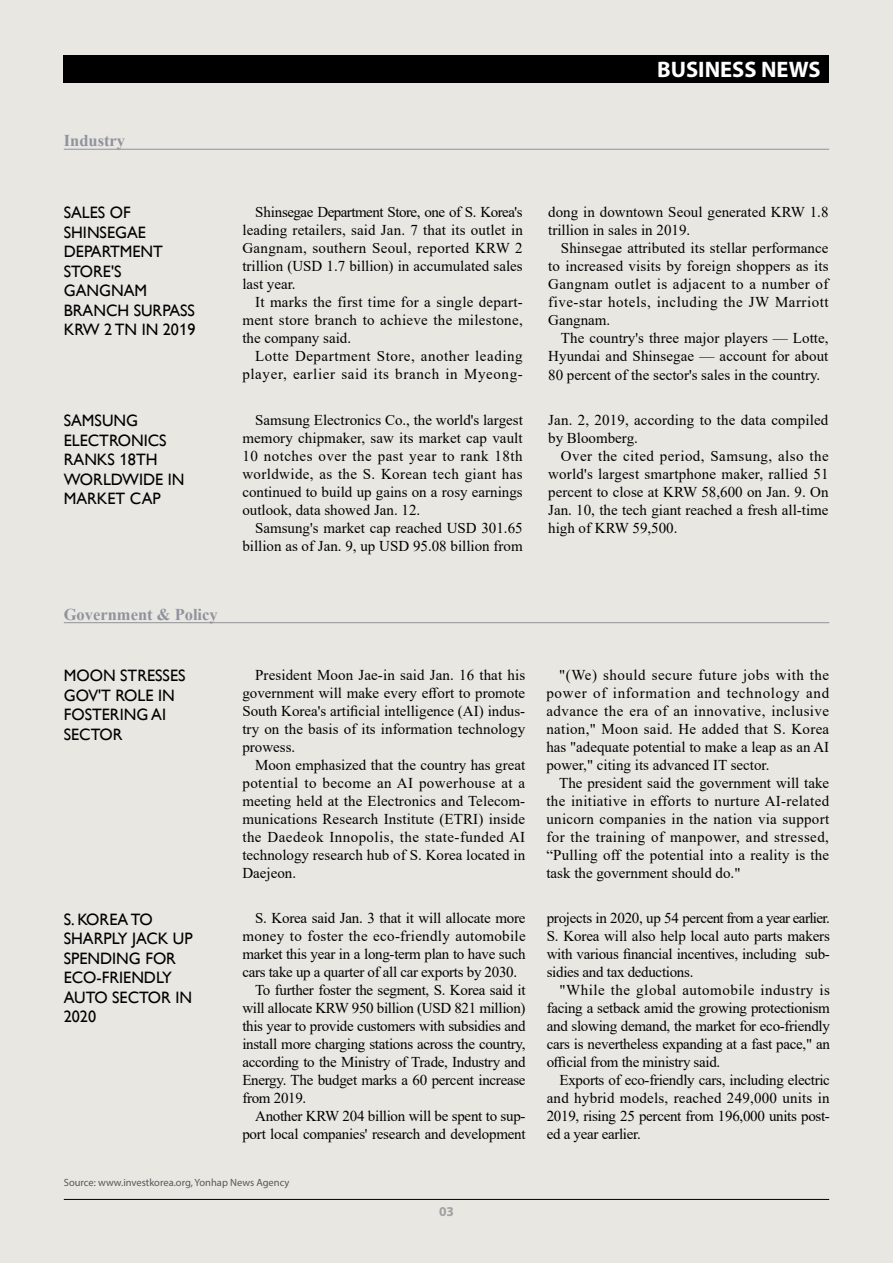
<style>
.page{position:relative;width:893px;height:1263px;background:#e9e7e2}
.page>*{position:absolute;margin:0;border:0;box-sizing:border-box;transform-origin:0 0}
.t1{font:700 22.5px "Myriad Pro";color:#fff}
.t2{font:16.5px/19.5px "Gill Sans";color:#000}
.t3{font:700 16.5px "Times New Roman";color:#90929e}
.t4{font:15px/18px "Times New Roman";color:#000;text-align:justify}
.t5{font:15px "Times New Roman";letter-spacing:-.02em;color:#000}
.t6{font:15px/18px "Times New Roman";letter-spacing:.035em;color:#000;text-align:right}
.t7{font:15px "Times New Roman";letter-spacing:.02em;color:#000}
.t8{font:700 13.5px "Myriad Pro";color:#9fa0a0}
.t9{font:10.5px "Myriad Pro";color:#595757}
.s1{font-family:"Trebuchet MS"}
</style>
<div class="page">
<hr style="left:64px;top:622px;width:765px;height:1px;background:#90929e">
<hr style="left:64px;top:149px;width:765px;height:1px;background:#90929e">
<div style="left:64px;top:55px;width:765px;height:28px;background:#000"></div>
<hr style="left:64px;top:1199px;width:765px;height:1px;background:#000">
<h1 class="t1" style="left:657px;top:54px;width:165px">BUSINESS NEWS</h1>
<p class="t3" style="left:64px;top:129px;width:63px">Industry</p>
<p class="t2" style="left:64px;top:203px;width:133px">SALES OF<br>SHINSEGAE<br>DEPARTMENT<br>STORE'S<br>GANGNAM<br>BRANCH SURPASS<br>KRW 2 TN IN 20<span class="s1">1</span>9</p>
<p class="t2" style="left:64px;top:411px;width:122px">SAMSUNG<br>ELECTRONICS<br>RANKS <span class="s1">1</span>8TH<br>WORLDWIDE IN<br>MARKET CAP</p>
<p class="t4" style="left:242px;top:202px;width:282px;text-indent:13px">Shinsegae Department Store, one of S. Korea's leading retailers, said Jan. 7 that its outlet in Gangnam, southern Seoul, reported KRW 2 trillion (USD 1.7 billion) in accumulated sales last year.</p>
<p class="t4" style="left:242px;top:292px;width:282px;text-indent:13px">It marks the first time for a single depart&shy;ment store branch to achieve the milestone, the company said.</p>
<p class="t6" style="left:242px;top:346px;width:282px">Lotte Department Store, another leading player, earlier said its branch in Myeong-</p>
<p class="t4" style="left:242px;top:410px;width:282px;text-indent:13px">Samsung Electronics Co., the world's largest memory chipmaker, saw its market cap vault 10 notches over the past year to rank 18th worldwide, as the S. Korean tech giant has continued to build up gains on a rosy earnings outlook, data showed Jan. 12.</p>
<p class="t4" style="left:242px;top:518px;width:282px;text-align:right">Samsung's market cap reached USD 301.65 billion as of Jan. 9, up USD 95.08 billion from</p>
<p class="t4" style="left:548px;top:202px;width:282px">dong in downtown Seoul generated KRW 1.8 trillion in sales in 2019.</p>
<p class="t4" style="left:548px;top:238px;width:282px;text-indent:13px">Shinsegae attributed its stellar performance to increased visits by foreign shoppers as its Gangnam outlet is adjacent to a number of five-star hotels, including the JW Marriott Gangnam.</p>
<p class="t4" style="left:548px;top:328px;width:282px;line-height:18.8px;text-indent:13px">The country's three major players — Lotte, Hyundai and Shinsegae — account for about 80 percent of the sector's sales in the country.</p>
<p class="t4" style="left:548px;top:410px;width:282px">Jan. 2, 2019, according to the data compiled by Bloomberg.</p>
<p class="t4" style="left:548px;top:446px;width:282px;text-indent:13px">Over the cited period, Samsung, also the world's largest smartphone maker, rallied 51 percent to close at KRW 58,600 on Jan. 9. On Jan. 10, the tech giant reached a fresh all-time high of KRW 59,500.</p>
<p class="t3" style="left:64px;top:602px;width:155px">Government &amp; Policy</p>
<p class="t2" style="left:64px;top:666px;width:123px">MOON STRESSES<br>GOV'T ROLE IN<br>FOSTERING AI<br>SECTOR</p>
<p class="t2" style="left:64px;top:910px;width:130px">S. KOREA TO<br>SHARPLY JACK UP<br>SPENDING FOR<br>ECO-FRIENDLY<br>AUTO SECTOR IN<br>2020</p>
<p class="t4" style="left:242px;top:665px;width:284px;text-indent:13px">President Moon Jae-in said Jan. 16 that his government will make every effort to promote South Korea's artificial intelligence (AI) indus&shy;try on the basis of its information technology prowess.</p>
<p class="t4" style="left:242px;top:755px;width:284px;text-indent:13px">Moon emphasized that the country has great potential to become an AI powerhouse at a meeting held at the Electronics and Telecom&shy;munications Research Institute (ETRI) inside the Daedeok Innopolis, the state-funded AI technology research hub of S. Korea located in Daejeon.</p>
<p class="t4" style="left:255px;top:909px;width:272px">S. Korea said Jan. 3 that it will allocate more</p>
<p class="t7" style="left:242px;top:926px;width:285px">money to foster the eco-friendly automobile</p>
<p class="t5" style="left:242px;top:944px;width:285px">market this year in a long-term plan to have such</p>
<p class="t5" style="left:242px;top:962px;width:276px">cars take up a quarter of all car exports by 2030.</p>
<p class="t5" style="left:255px;top:980px;width:272px">To further foster the segment, S. Korea said it</p>
<p class="t5" style="left:242px;top:998px;width:285px">will allocate KRW 950 billion (USD 821 million)</p>
<p class="t5" style="left:242px;top:1016px;width:285px">this year to provide customers with subsidies and</p>
<p class="t5" style="left:242px;top:1034px;width:285px">install more charging stations across the country,</p>
<p class="t5" style="left:242px;top:1052px;width:285px">according to the Ministry of Trade, Industry and</p>
<p class="t5" style="left:242px;top:1070px;width:285px">Energy. The budget marks a 60 percent increase</p>
<p class="t5" style="left:242px;top:1088px;width:65px">from 2019.</p>
<p class="t5" style="left:255px;top:1106px;width:272px">Another KRW 204 billion will be spent to sup-</p>
<p class="t4" style="left:242px;top:1125px;width:285px">port local companies' research and development</p>
<p class="t9" style="left:64px;top:1176px;width:227px">Source: www.investkorea.org, Yonhap News Agency</p>
<p class="t8" style="left:439px;top:1203px;width:16px">03</p>
<p class="t4" style="left:546px;top:665px;width:284px;text-indent:13px">"(We) should secure future jobs with the power of information and technology and advance the era of an innovative, inclusive nation," Moon said. He added that S. Korea has "adequate potential to make a leap as an AI power," citing its advanced IT sector.</p>
<p class="t4" style="left:546px;top:773px;width:284px;text-indent:13px">The president said the government will take the initiative in efforts to nurture AI-related unicorn companies in the nation via support for the training of manpower, and stressed, “Pulling off the potential into a reality is the task the government should do."</p>
<p class="t4" style="left:547px;top:909px;width:285px">projects in 2020, up 54 percent from a year earlier.<br>S. Korea will also help local auto parts makers with various financial incentives, including sub&shy;sidies and tax deductions.</p>
<p class="t4" style="left:547px;top:981px;width:285px;text-indent:13px">"While the global automobile industry is facing a setback amid the growing protectionism and slowing demand, the market for eco-friendly cars is nevertheless expanding at a fast pace," an official from the ministry said.</p>
<p class="t4" style="left:547px;top:1071px;width:285px;text-indent:13px">Exports of eco-friendly cars, including electric and hybrid models, reached 249,000 units in 2019, rising 25 percent from 196,000 units post&shy;ed a year earlier.</p>
</div>
